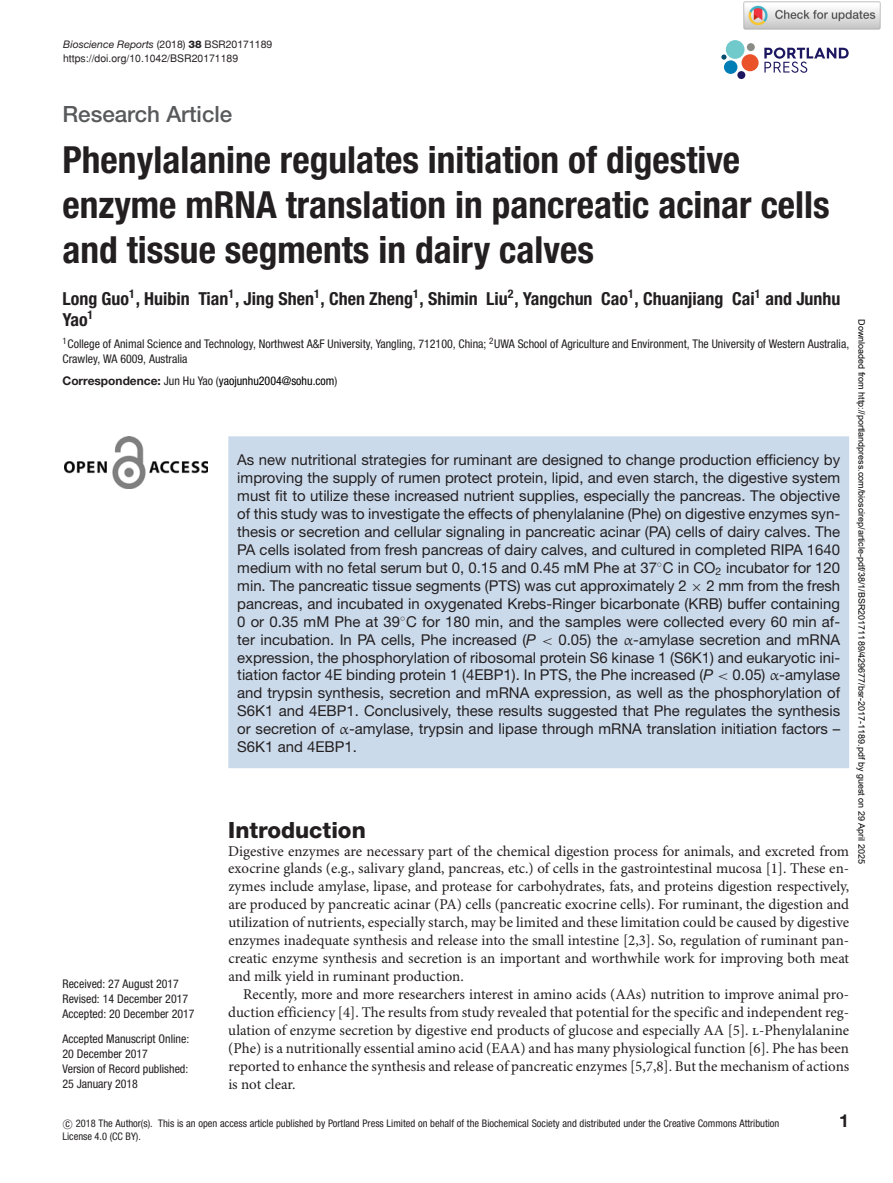
<style>
.page{position:relative;width:893px;height:1183px;background:#fff}
.page>*{position:absolute;margin:0;border:0;box-sizing:border-box;transform-origin:0 0}
.t1{font:700 condensed 37.35px/44.8px "Helvetica Neue LT Std";color:#231f20}
.t2{font:500 22.35px "Helvetica Neue LT Std";color:#58595b}
.t3{font:800 22.35px "Helvetica Neue LT Std";color:#231f20}
.t4{font:700 condensed 18px/21px "Helvetica Neue LT Std";color:#231f20}
.t5{font:700 18px "Helvetica Neue LT Std";color:#231f20}
.t6{font:15px/18px "Helvetica Neue LT Std";color:#231f20;text-align:justify}
.t7{font:15px/18px "Minion Pro";color:#231f20;text-align:justify}
.t8{font:condensed 12px/15px "Helvetica Neue LT Std";color:#231f20}
.t9{font:condensed 12px "Helvetica Neue LT Std";color:#000}
.t10{font:condensed 10.5px/13.5px "Helvetica Neue LT Std";color:#231f20}
.t11{font:italic 10.5px "Helvetica Neue LT Std";color:#231f20}
.t12{font:10.5px "Helvetica";color:#231f20}
.t13{font:9px "Arial";color:#000}
.s1{font-style:normal}
.s2{font-weight:800;font-style:normal}
.s3{font-weight:700;font-stretch:normal;color:#231f20}
.s4{color:#231f20}
.s5{font-family:"MTSY"}
.s6{font-style:italic}
.s7{font-family:"RMTMI"}
.s8{font-family:"EURM10"}
.s9{font-family:"CMSY10";font-stretch:normal}
</style>
<div class="page">
<svg style="left:764px;top:48px;width:85px;height:25px"></svg>
<div style="left:726px;top:40px;width:18px;height:19px;background:#70cacb;border-radius:50%"></div>
<div style="left:741px;top:54px;width:18px;height:17px;background:#ea5329;border-radius:50%"></div>
<div style="left:724px;top:60px;width:13px;height:14px;background:#007db5;border-radius:50%"></div>
<div style="left:737px;top:71px;width:8px;height:8px;background:#1d1760;border-radius:50%"></div>
<div style="left:747px;top:43px;width:8px;height:8px;background:#888c85;border-radius:50%"></div>
<svg style="left:721px;top:54px;width:5px;height:6px"></svg>
<img style="left:65px;top:436px;width:143px;height:52px">
<div style="left:228px;top:436px;width:621px;height:332px;background:#cbdaeb"></div>
<img style="left:743px;top:1px;width:138px;height:29px">
<p class="t11" style="left:63px;top:40px;width:211px">Bioscience Reports <span class="s1">(2018)</span> <span class="s2">38</span> <span class="s1">BSR20171189</span></p>
<p class="t12" style="left:63px;top:54px;width:177px">https://doi.org/10.1042/BSR20171189</p>
<h2 class="t2" style="left:62px;top:106px;width:171px">Research Article</h2>
<h1 class="t1" style="left:62px;top:140px;width:769px">Phenylalanine regulates initiation of digestive enzyme mRNA translation in pancreatic acinar cells and tissue segments in dairy calves</h1>
<p class="t4" style="left:62px;top:289px;width:779px">Long Guo<sup>1</sup>, Huibin Tian<sup>1</sup>, Jing Shen<sup>1</sup>, Chen Zheng<sup>1</sup>, Shimin Liu<sup>2</sup>, Yangchun Cao<sup>1</sup>, Chuanjiang Cai<sup>1</sup> and Junhu<br>Yao<sup>1</sup></p>
<p class="t8" style="left:62px;top:337px;width:788px"><sup>1</sup>College of Animal Science and Technology, Northwest A&amp;F University, Yangling, 712100, China; <sup>2</sup>UWA School of Agriculture and Environment, The University of Western Australia,<br>Crawley, WA 6009, Australia</p>
<p class="t9" style="left:62px;top:376px;width:276px"><span class="s3">Correspondence:</span> <span class="s4">Jun Hu Yao (</span>yaojunhu2004@sohu.com<span class="s4">)</span></p>
<p class="t13" style="left:865px;top:319px;width:545px;rotate:90deg">Downloaded from http://portlandpress.com/bioscirep/article-pdf/38/1/BSR20171189/429677/bsr-2017-1189.pdf by guest on 29 April 2025</p>
<p class="t6" style="left:237px;top:452px;width:604px">As new nutritional strategies for ruminant are designed to change production efficiency by improving the supply of rumen protect protein, lipid, and even starch, the digestive system must fit to utilize these increased nutrient supplies, especially the pancreas. The objective of this study was to investigate the effects of phenylalanine (Phe) on digestive enzymes syn&shy;thesis or secretion and cellular signaling in pancreatic acinar (PA) cells of dairy calves. The PA cells isolated from fresh pancreas of dairy calves, and cultured in completed RIPA 1640 medium with no fetal serum but 0, 0.15 and 0.45 mM Phe at 37<sup>◦</sup>C in CO<sub>2</sub> incubator for 120 min. The pancreatic tissue segments (PTS) was cut approximately 2 <span class="s5">×</span> 2 mm from the fresh pancreas, and incubated in oxygenated Krebs-Ringer bicarbonate (KRB) buffer containing 0 or 0.35 mM Phe at 39<sup>◦</sup>C for 180 min, and the samples were collected every 60 min af&shy;ter incubation. In PA cells, Phe increased (<span class="s6">P</span> <span class="s7">&lt;</span> 0.05) the <span class="s8">α</span>-amylase secretion and mRNA expression, the phosphorylation of ribosomal protein S6 kinase 1 (S6K1) and eukaryotic ini&shy;tiation factor 4E binding protein 1 (4EBP1). In PTS, the Phe increased (<span class="s6">P</span> <span class="s7">&lt;</span> 0.05) <span class="s8">α</span>-amylase and trypsin synthesis, secretion and mRNA expression, as well as the phosphorylation of S6K1 and 4EBP1. Conclusively, these results suggested that Phe regulates the synthesis or secretion of <span class="s8">α</span>-amylase, trypsin and lipase through mRNA translation initiation factors – S6K1 and 4EBP1.</p>
<h2 class="t3" style="left:228px;top:821px;width:139px">Introduction</h2>
<p class="t7" style="left:228px;top:842px;width:622px">Digestive enzymes are necessary part of the chemical digestion process for animals, and excreted from exocrine glands (e.g., salivary gland, pancreas, etc.) of cells in the gastrointestinal mucosa [1]. These en&shy;zymes include amylase, lipase, and protease for carbohydrates, fats, and proteins digestion respectively, are produced by pancreatic acinar (PA) cells (pancreatic exocrine cells). For ruminant, the digestion and utilization of nutrients, especially starch, may be limited and these limitation could be caused by digestive enzymes inadequate synthesis and release into the small intestine [2,3]. So, regulation of ruminant pan&shy;creatic enzyme synthesis and secretion is an important and worthwhile work for improving both meat and milk yield in ruminant production.</p>
<p class="t7" style="left:228px;top:986px;width:622px;text-indent:15px">Recently, more and more researchers interest in amino acids (AAs) nutrition to improve animal pro&shy;duction efficiency [4]. The results from study revealed that potential for the specific and independent reg&shy;ulation of enzyme secretion by digestive end products of glucose and especially AA [5]. l-Phenylalanine (Phe) is a nutritionally essential amino acid (EAA) and has many physiological function [6]. Phe has been reported to enhance the synthesis and release of pancreatic enzymes [5,7,8]. But the mechanism of actions is not clear.</p>
<p class="t10" style="left:62px;top:1117px;width:718px"><span class="s9">-</span>c 2018 The Author(s). This is an open access article published by Portland Press Limited on behalf of the Biochemical Society and distributed under the Creative Commons Attribution<br>License 4.0 (CC BY).</p>
<p class="t5" style="left:839px;top:1113px;width:11px">1</p>
<p class="t8" style="left:62px;top:976px;width:134px">Received: 27 August 2017<br>Revised: 14 December 2017<br>Accepted: 20 December 2017</p>
<p class="t8" style="left:62px;top:1032px;width:128px">Accepted Manuscript Online:<br>20 December 2017<br>Version of Record published:<br>25 January 2018</p>
</div>
